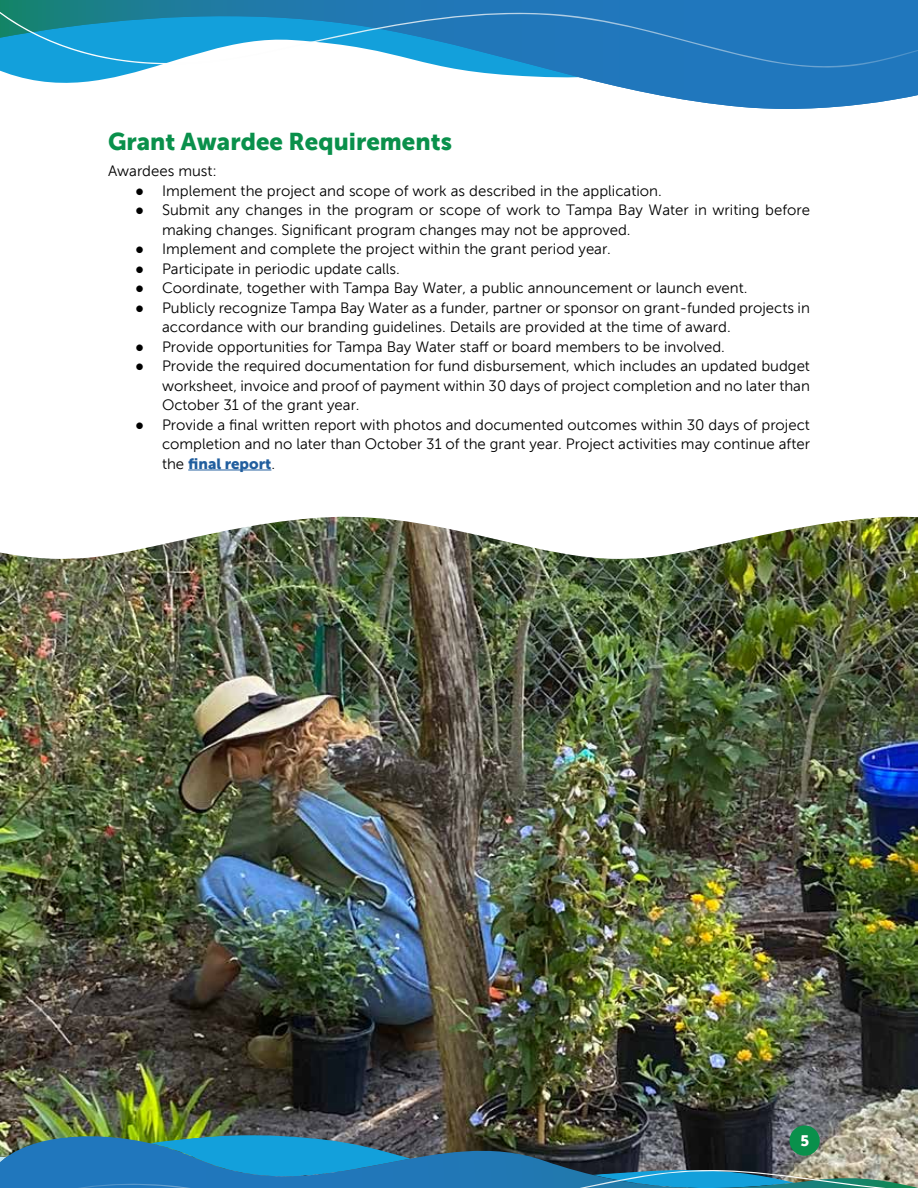
<style>
.page{position:relative;width:918px;height:1188px;background:#fff}
.page>*{position:absolute;margin:0;border:0;box-sizing:border-box;transform-origin:0 0}
.t1{font:24px "Museo Sans 900";color:#09904b}
.t2{font:15px/19.5px "Museo Sans 300";color:#000}
.t3{font:15px "Museo Sans 900";color:#215e9e}
.t4{font:15px "Museo Sans 900";color:#fff}
.s1{font-family:"Garamond"}
.s2{font-family:"Museo Sans 300";color:#000}
</style>
<div class="page">
<svg style="left:0;top:68px;width:918px;height:41px"></svg>
<svg style="left:0;top:0;width:918px;height:68px;background:#318ec4"></svg>
<img style="left:0;top:559px;width:918px;height:574px">
<img style="left:0;top:469px;width:918px;height:90px">
<hr style="left:188px;top:470px;width:83px;height:1px;background:#215e9e">
<img style="left:0;top:1133px;width:918px;height:55px">
<div style="left:789px;top:1125px;width:31px;height:31px;background:#09904b;border-radius:50%"></div>
<h1 class="t1" style="left:108px;top:128px;width:345px">Grant Awardee Requirements</h1>
<p class="t2" style="left:108px;top:162px;width:111px">Awardees must:</p>
<p class="t2" style="left:135px;top:181px;width:528px"><span class="s1">●</span> Implement the project and scope of work as described in the application.</p>
<p class="t2" style="left:162px;top:201px;width:650px;text-indent:-27px"><span class="s1">●</span> Submit any changes in the program or scope of work to Tampa Bay Water in writing before making changes. Significant program changes may not be approved.</p>
<p class="t2" style="left:135px;top:240px;width:477px"><span class="s1">●</span> Implement and complete the project within the grant period year.</p>
<p class="t2" style="left:135px;top:259px;width:266px"><span class="s1">●</span> Participate in periodic update calls.</p>
<p class="t2" style="left:135px;top:279px;width:614px"><span class="s1">●</span> Coordinate, together with Tampa Bay Water, a public announcement or launch event.</p>
<p class="t2" style="left:162px;top:298px;width:649px;text-indent:-27px"><span class="s1">●</span> Publicly recognize Tampa Bay Water as a funder, partner or sponsor on grant-funded projects in accordance with our branding guidelines. Details are provided at the time of award.</p>
<p class="t2" style="left:135px;top:337px;width:591px"><span class="s1">●</span> Provide opportunities for Tampa Bay Water staff or board members to be involved.</p>
<p class="t2" style="left:162px;top:357px;width:650px;text-align:justify;text-indent:-27px"><span class="s1">●</span> Provide the required documentation for fund disbursement, which includes an updated budget worksheet, invoice and proof of payment within 30 days of project completion and no later than October 31 of the grant year.</p>
<p class="t2" style="left:135px;top:415px;width:677px;text-align:right"><span class="s1">●</span> Provide a final written report with photos and documented outcomes within 30 days of project completion and no later than October 31 of the grant year. Project activities may continue after</p>
<p class="t3" style="left:162px;top:455px;width:115px"><span class="s2">the</span> final report<span class="s2">.</span></p>
<p class="t4" style="left:800px;top:1132px;width:10px">5</p>
</div>
